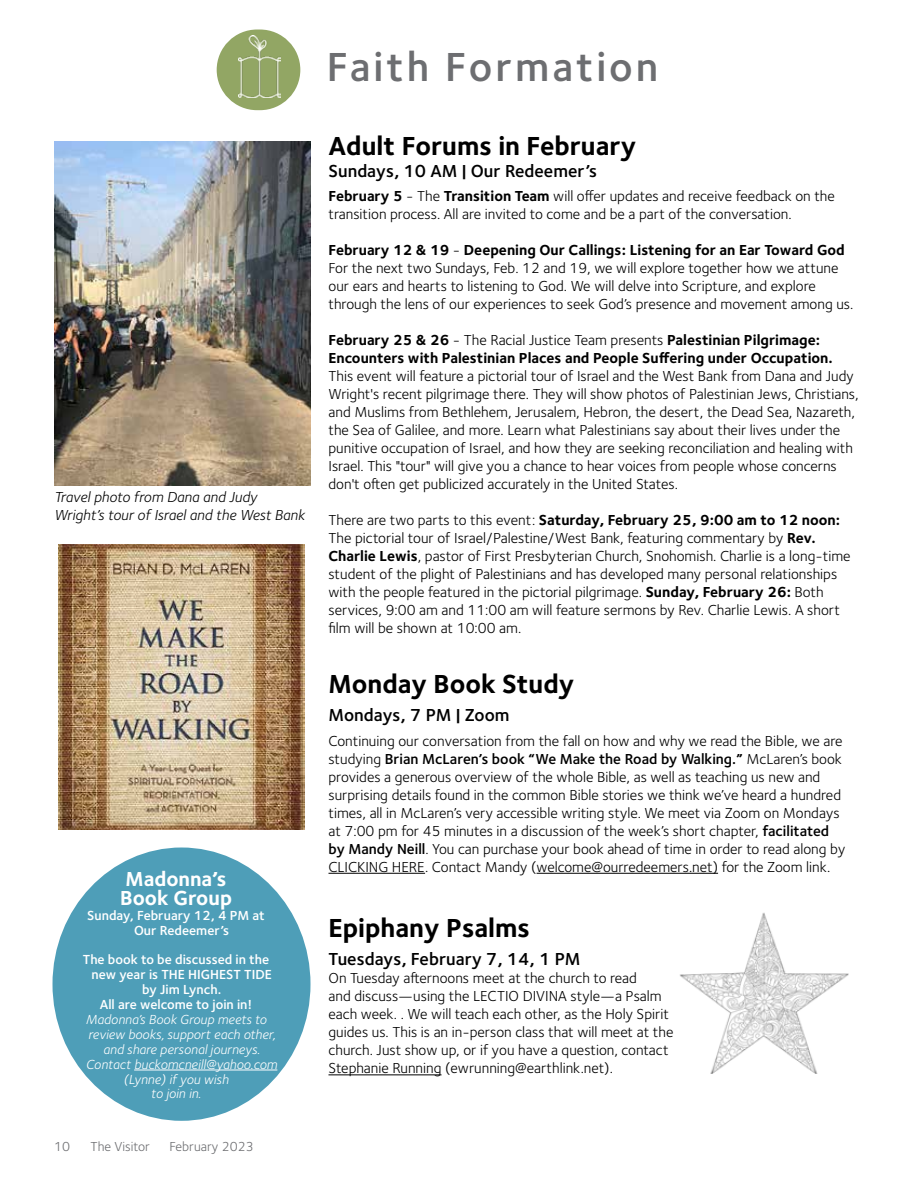
<style>
.page{position:relative;width:918px;height:1188px;background:#fff}
.page>*{position:absolute;margin:0;border:0;box-sizing:border-box;transform-origin:0 0}
.t1{font:600 42px "Foundry Sterling";letter-spacing:.07em;color:#6d6e71}
.t2{font:700 27px "Foundry Sterling";color:#000}
.t3{font:700 21px/19.4px "Foundry Sterling";color:#fff}
.t4{font:600 18px "Foundry Sterling";color:#000}
.t5{font:15px/18px "Foundry Sterling";color:#000}
.t6{font:700 15px/18px "Foundry Sterling";color:#000}
.t7{font:italic 15px/18px "Foundry Sterling";color:#000}
.t8{font:italic 13.65px "Foundry Sterling";color:#fff}
.t9{font:600 13.65px/14.9px "Foundry Sterling";color:#fff}
.t10{font:13.5px "Foundry Sterling";color:#6d6e71}
.s1{font-weight:700}
.s2{font-weight:400}
.s3{font-weight:600}
</style>
<div class="page">
<img style="left:55px;top:141px;width:255px;height:345px">
<div style="left:217px;top:30px;width:83px;height:80px;background:#92a664;border-radius:40px"></div>
<img style="left:238px;top:35px;width:43px;height:62px">
<hr style="left:328px;top:873px;width:97px;height:1px;background:#000">
<hr style="left:537px;top:873px;width:181px;height:1px;background:#000">
<hr style="left:328px;top:1074px;width:114px;height:1px;background:#000">
<img style="left:59px;top:544px;width:245px;height:286px">
<div style="left:52px;top:848px;width:258px;height:273px;background:#4e9eb8;border-radius:50%"></div>
<hr style="left:134px;top:1070px;width:143px;height:1px;background:#fff">
<img style="left:680px;top:913px;width:169px;height:160px">
<p class="t7" style="left:54px;top:488px;width:252px">Travel photo from Dana and Judy<br>Wright’s tour of Israel and the West Bank</p>
<h3 class="t3" style="left:120px;top:870px;width:113px">Madonna’s<br>Book Group</h3>
<p class="t9" style="left:134px;top:908px;width:132px;text-indent:-47px">Sunday, February 12, 4 PM at<br>Our Redeemer’s</p>
<p class="t9" style="left:83px;top:953px;width:188px">The book to be discussed in the</p>
<p class="t9" style="left:92px;top:968px;width:182px">new year is THE HIGHEST TIDE</p>
<p class="t9" style="left:142px;top:983px;width:81px">by Jim Lynch.</p>
<p class="t9" style="left:100px;top:998px;width:154px">All are welcome to join in!</p>
<p class="t8" style="left:86px;top:1012px;width:182px">Madonna’s Book Group meets to</p>
<p class="t8" style="left:88px;top:1026px;width:188px">review books, support each other,</p>
<p class="t8" style="left:103px;top:1041px;width:159px">and share personal journeys.</p>
<p class="t8" style="left:86px;top:1056px;width:193px">Contact buckomcneill@yahoo.com</p>
<p class="t8" style="left:124px;top:1071px;width:106px">(Lynne) if you wish</p>
<p class="t8" style="left:151px;top:1086px;width:52px">to join in.</p>
<p class="t10" style="left:54px;top:1139px;width:18px">10</p>
<p class="t10" style="left:91px;top:1139px;width:61px">The Visitor</p>
<p class="t10" style="left:170px;top:1139px;width:86px">February 2023</p>
<h1 class="t1" style="left:327px;top:42px;width:333px">Faith Formation</h1>
<h2 class="t2" style="left:328px;top:130px;width:309px">Adult Forums in February</h2>
<p class="t4" style="left:328px;top:160px;width:270px">Sundays, 10 AM | Our Redeemer’s</p>
<p class="t5" style="left:328px;top:187px;width:508px"><span class="s1">February 5</span> - The <span class="s1">Transition Team</span> will offer updates and receive feedback on the transition process. All are invited to come and be a part of the conversation.</p>
<p class="t5" style="left:328px;top:241px;width:526px"><span class="s1">February 12 &amp; 19</span> - <span class="s1">Deepening Our Callings: Listening for an Ear Toward God </span>For the next two Sundays, Feb. 12 and 19, we will explore together how we attune our ears and hearts to listening to God. We will delve into Scripture, and explore through the lens of our experiences to seek God’s presence and movement among us.</p>
<p class="t6" style="left:328px;top:332px;width:506px">February 25 &amp; 26 <span class="s2">- The Racial Justice Team presents</span> Palestinian Pilgrimage:<br>Encounters with Palestinian Places and People Suffering under Occupation.</p>
<p class="t5" style="left:328px;top:367px;width:532px">This event will feature a pictorial tour of Israel and the West Bank from Dana and Judy Wright's recent pilgrimage there. They will show photos of Palestinian Jews, Christians, and Muslims from Bethlehem, Jerusalem, Hebron, the desert, the Dead Sea, Nazareth, the Sea of Galilee, and more. Learn what Palestinians say about their lives under the punitive occupation of Israel, and how they are seeking reconciliation and healing with Israel. This "tour" will give you a chance to hear voices from people whose concerns don't often get publicized accurately in the United States.</p>
<p class="t5" style="left:328px;top:511px;width:524px">There are two parts to this event: <span class="s1">Saturday, February 25, 9:00 am to 12 noon:<br></span>The pictorial tour of Israel/Palestine/West Bank, featuring commentary by <span class="s1">Rev.<br>Charlie Lewis</span>, pastor of First Presbyterian Church, Snohomish. Charlie is a long-time student of the plight of Palestinians and has developed many personal relationships with the people featured in the pictorial pilgrimage. <span class="s1">Sunday, February 26:</span> Both services, 9:00 am and 11:00 am will feature sermons by Rev. Charlie Lewis. A short film will be shown at 10:00 am.</p>
<h2 class="t2" style="left:328px;top:668px;width:248px">Monday Book Study</h2>
<p class="t4" style="left:328px;top:704px;width:183px">Mondays, 7 PM | Zoom</p>
<p class="t5" style="left:328px;top:732px;width:518px">Continuing our conversation from the fall on how and why we read the Bible, we are studying <span class="s3">Brian McLaren’s book “We Make the Road by Walking.”</span> McLaren’s book provides a generous overview of the whole Bible, as well as teaching us new and surprising details found in the common Bible stories we think we’ve heard a hundred times, all in McLaren’s very accessible writing style. We meet via Zoom on Mondays at 7:00 pm for 45 minutes in a discussion of the week’s short chapter, <span class="s3">facilitated by Mandy Neill</span>. You can purchase your book ahead of time in order to read along by CLICKING HERE. Contact Mandy (welcome@ourredeemers.net) for the Zoom link.</p>
<h2 class="t2" style="left:328px;top:912px;width:203px">Epiphany Psalms</h2>
<p class="t4" style="left:328px;top:949px;width:253px">Tuesdays, February 7, 14, 1 PM</p>
<p class="t5" style="left:328px;top:969px;width:346px">On Tuesday afternoons meet at the church to read<br>and discuss—using the LECTIO DIVINA style—a Psalm each week. . We will teach each other, as the Holy Spirit guides us. This is an in-person class that will meet at the church. Just show up, or if you have a question, contact Stephanie Running (ewrunning@earthlink.net).</p>
</div>
